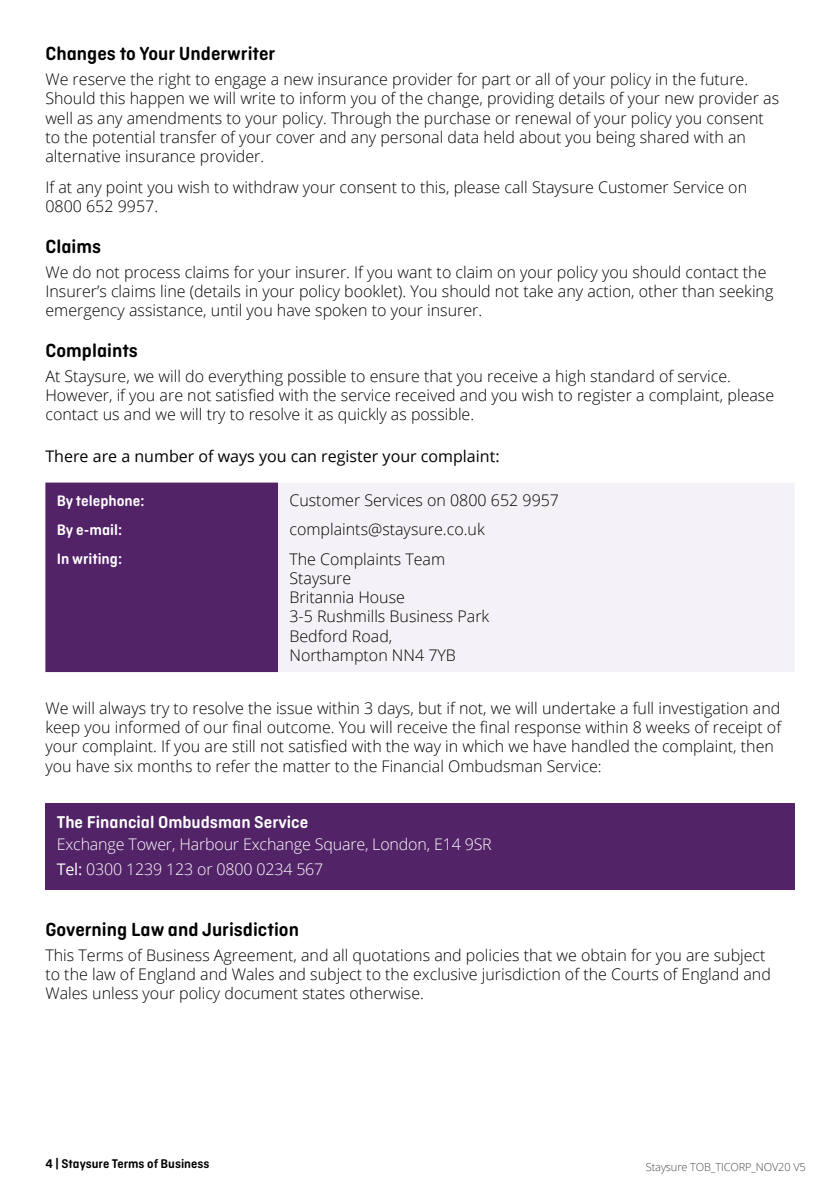
<style>
.page{position:relative;width:840px;height:1191px;background:#fff}
.page>*{position:absolute;margin:0;border:0;box-sizing:border-box;transform-origin:0 0}
.t1{font:600 20px "Ciutadella Rounded";color:#000}
.t2{font:600 18px "Ciutadella Rounded";color:#fff}
.t3{font:300 16px/19.2px "Open Sans";color:#000}
.t4{font:300 16px/24.8px "Open Sans";letter-spacing:-.01em;color:#fff}
.t5{font:16px "Open Sans";color:#000}
.t6{font:600 16px "Ciutadella Rounded";color:#fff}
.t7{font:600 13.4px "Ciutadella Rounded";color:#000}
.t8{font:300 11px "Open Sans";letter-spacing:-.01em;color:#4a4a49}
.s1{font-weight:400}
</style>
<div class="page">
<div style="left:45px;top:482px;width:233px;height:190px;background:#522367"></div>
<div style="left:278px;top:482px;width:516px;height:190px;background:#f5f2f7"></div>
<div style="left:45px;top:803px;width:749px;height:86px;background:#522367"></div>
<p class="t1" style="left:45px;top:42px;width:231px">Changes to Your Underwriter</p>
<p class="t3" style="left:45px;top:69px;width:734px">We reserve the right to engage a new insurance provider for part or all of your policy in the future.<br>Should this happen we will write to inform you of the change, providing details of your new provider as well as any amendments to your policy. Through the purchase or renewal of your policy you consent to the potential transfer of your cover and any personal data held about you being shared with an alternative insurance provider.</p>
<p class="t3" style="left:45px;top:177px;width:702px">If at any point you wish to withdraw your consent to this, please call Staysure Customer Service on<br>0800 652 9957.</p>
<p class="t1" style="left:45px;top:235px;width:57px">Claims</p>
<p class="t3" style="left:45px;top:262px;width:729px">We do not process claims for your insurer. If you want to claim on your policy you should contact the<br>Insurer’s claims line (details in your policy booklet). You should not take any action, other than seeking emergency assistance, until you have spoken to your insurer.</p>
<p class="t1" style="left:45px;top:339px;width:94px">Complaints</p>
<p class="t3" style="left:45px;top:366px;width:730px">At Staysure, we will do everything possible to ensure that you receive a high standard of service.<br>However, if you are not satisfied with the service received and you wish to register a complaint, please contact us and we will try to resolve it as quickly as possible.</p>
<p class="t5" style="left:45px;top:445px;width:455px">There are a number of ways you can register your complaint:</p>
<p class="t6" style="left:57px;top:492px;width:89px">By telephone:</p>
<p class="t3" style="left:289px;top:490px;width:271px">Customer Services on 0800 652 9957</p>
<p class="t6" style="left:57px;top:521px;width:67px">By e-mail:</p>
<p class="t3" style="left:289px;top:519px;width:197px">complaints@staysure.co.uk</p>
<p class="t6" style="left:57px;top:550px;width:67px">In writing:</p>
<p class="t3" style="left:289px;top:549px;width:201px">The Complaints Team<br>Staysure<br>Britannia House<br>3-5 Rushmills Business Park<br>Bedford Road,<br>Northampton NN4 7YB</p>
<p class="t3" style="left:45px;top:698px;width:736px">We will always try to resolve the issue within 3 days, but if not, we will undertake a full investigation and keep you informed of our final outcome. You will receive the final response within 8 weeks of receipt of your complaint. If you are still not satisfied with the way in which we have handled the complaint, then you have six months to refer the matter to the Financial Ombudsman Service:</p>
<p class="t2" style="left:57px;top:812px;width:253px">The Financial Ombudsman Service</p>
<p class="t4" style="left:57px;top:831px;width:436px">Exchange Tower, Harbour Exchange Square, London, E14 9SR<br><span class="s1">Tel:</span> 0300 1239 123 or 0800 0234 567</p>
<p class="t1" style="left:45px;top:918px;width:255px">Governing Law and Jurisdiction</p>
<p class="t3" style="left:45px;top:945px;width:726px">This Terms of Business Agreement, and all quotations and policies that we obtain for you are subject to the law of England and Wales and subject to the exclusive jurisdiction of the Courts of England and<br>Wales unless your policy document states otherwise.</p>
<p class="t7" style="left:45px;top:1156px;width:165px">4 | Staysure Terms of Business</p>
<p class="t8" style="left:645px;top:1159px;width:161px">Staysure TOB_TICORP_NOV20 V5</p>
</div>
